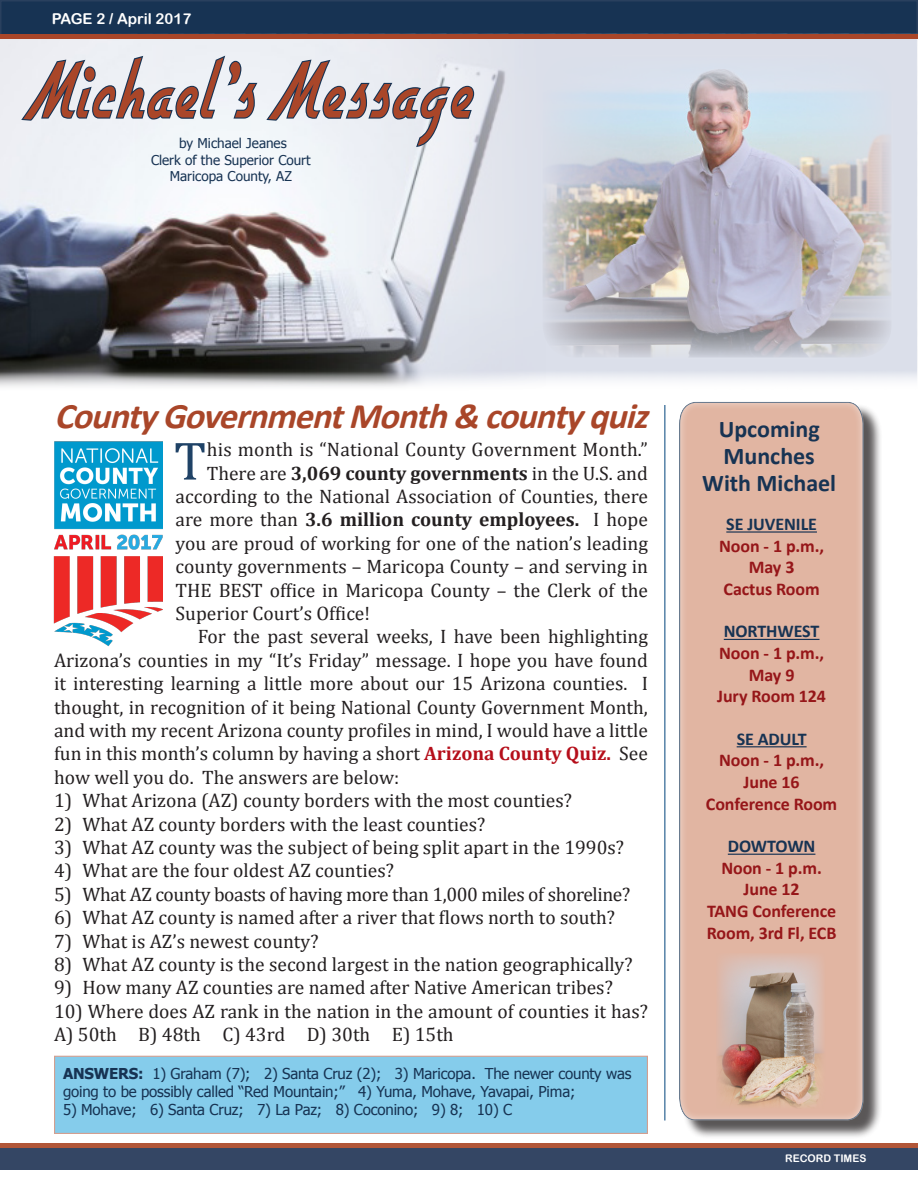
<style>
.page{position:relative;width:918px;height:1188px;background:#fff}
.page>*{position:absolute;margin:0;border:0;box-sizing:border-box;transform-origin:0 0}
.t1{font:95.1px "Gallante";letter-spacing:.03em;color:#a94629;scale:.74 1}
.t2{font:54.6px "Cambria";color:#1f4266}
.t3{font:italic 700 36px "Calibri";color:#a94629}
.t4{font:700 24px/27px "Calibri";color:#173353}
.t5{font:19.5px/23.4px "Cambria";color:#231f20;text-align:justify}
.t6{font:700 19.5px "Cambria";color:#231f20}
.t7{font:19.5px "Cambria";letter-spacing:-.02em;color:#231f20}
.t8{font:700 18px/21.6px "Calibri";letter-spacing:-.005em;color:#961619}
.t9{font:700 18px "Calibri";letter-spacing:-.005em;color:#173353}
.t10{font:15px/18px "Tahoma";letter-spacing:-.01em;color:#173353}
.t11{font:15px "Arial Rounded MT Bold";color:#fff}
.t12{font:13.5px "Tahoma";color:#173353}
.t13{font:10.5px "Arial Rounded MT Bold";color:#fff}
.s1{font-weight:400}
.s2{font-weight:700;color:#b50e1a}
.s3{font-weight:700}
</style>
<div class="page">
<div style="left:1px;top:1px;width:916px;height:34px;background:#173353"></div>
<div style="left:0;top:0;width:918px;height:36px;border:2px solid #29405e"></div>
<hr style="left:665px;top:405px;width:1px;height:715px;background:#00447b">
<div style="left:682px;top:404px;width:200px;height:735px;background:#231f20;opacity:.75"></div>
<div style="left:668px;top:399px;width:198px;height:723px;background:#fff;opacity:.75"></div>
<svg style="left:546px;top:39px;width:372px;height:341px;background:#dde1eb"></svg>
<img style="left:546px;top:55px;width:347px;height:304px">
<div style="left:540px;top:54px;width:354px;height:306px;border:2px solid #fff;border-radius:34px"></div>
<img style="left:0;top:39px;width:546px;height:348px">
<svg style="left:19px;top:54px;width:456px;height:94px"></svg>
<div style="left:0;top:34px;width:918px;height:5px;background:#a94629"></div>
<hr style="left:726px;top:531px;width:91px;height:2px;background:#173353">
<hr style="left:724px;top:639px;width:95px;height:1px;background:#173353">
<hr style="left:737px;top:746px;width:70px;height:1px;background:#173353">
<hr style="left:728px;top:854px;width:87px;height:1px;background:#173353">
<div style="left:0;top:1147px;width:918px;height:23px;background:#344664"></div>
<hr style="left:0;top:1143px;width:918px;height:4px;background:#b15638">
<img style="left:717px;top:953px;width:108px;height:155px">
<div style="left:54px;top:1056px;width:594px;height:78px;background:#85cceb"></div>
<img style="left:917px;top:39px;width:1px;height:217px">
<hr style="left:917px;top:0;width:1px;height:35px;background:#003a6d">
<img style="left:53px;top:441px;width:109px;height:205px">
<p class="t11" style="left:52px;top:10px;width:141px">PAGE 2 / April 2017</p>
<p class="t1" style="left:26px;top:45px;width:599px">Michael’s Message</p>
<p class="t12" style="left:179px;top:134px;width:109px">by Michael Jeanes</p>
<p class="t12" style="left:151px;top:151px;width:161px">Clerk of the Superior Court</p>
<p class="t12" style="left:170px;top:167px;width:124px">Maricopa County, AZ</p>
<p class="t3" style="left:54px;top:393px;width:606px">CountyGovernmentMonth&amp; countyquiz</p>
<p class="t2" style="left:174px;top:429px;width:34px">T</p>
<p class="t5" style="left:207px;top:438px;width:443px">his month is “National County Government Month.”</p>
<p class="t6" style="left:207px;top:459px;width:443px"><span class="s1">There are</span> 3,069 county governments <span class="s1">in the U.S. and</span></p>
<p class="t5" style="left:176px;top:485px;width:474px">according to the National Association of Counties, there</p>
<p class="t6" style="left:176px;top:506px;width:474px"><span class="s1">are more than</span> 3.6 million county employees. <span class="s1">I hope</span></p>
<p class="t5" style="left:176px;top:531px;width:474px">you are proud of working for one of the nation’s leading</p>
<p class="t5" style="left:176px;top:555px;width:474px">county governments – Maricopa County – and serving in</p>
<p class="t5" style="left:176px;top:578px;width:474px">THE BEST office in Maricopa County – the Clerk of the</p>
<p class="t5" style="left:176px;top:602px;width:196px">Superior Court’s Office!</p>
<p class="t5" style="left:54px;top:625px;width:596px;text-indent:144px">For the past several weeks, I have been highlighting Arizona’s counties in my “It’s Friday” message. I hope you have found it interesting learning a little more about our 15 Arizona counties. I thought, in recognition of it being National County Government Month, and with my recent Arizona county profiles in mind, I would have a little fun in this month’s column by having a short <span class="s2">Arizona County Quiz.</span> See how well you do. The answers are below:</p>
<p class="t5" style="left:54px;top:789px;width:520px">1) What Arizona (AZ) county borders with the most counties?</p>
<p class="t5" style="left:54px;top:812px;width:433px">2) What AZ county borders with the least counties?</p>
<p class="t5" style="left:54px;top:836px;width:572px">3) What AZ county was the subject of being split apart in the 1990s?</p>
<p class="t5" style="left:54px;top:859px;width:341px">4) What are the four oldest AZ counties?</p>
<p class="t7" style="left:54px;top:883px;width:578px">5) What AZ county boasts of having more than 1,000 miles of shoreline?</p>
<p class="t5" style="left:54px;top:906px;width:563px">6) What AZ county is named after a river that flows north to south?</p>
<p class="t5" style="left:54px;top:929px;width:266px">7) What is AZ’s newest county?</p>
<p class="t5" style="left:54px;top:953px;width:580px">8) What AZ county is the second largest in the nation geographically?</p>
<p class="t5" style="left:54px;top:976px;width:560px">9) How many AZ counties are named after Native American tribes?</p>
<p class="t5" style="left:54px;top:999px;width:595px">10) Where does AZ rank in the nation in the amount of counties it has?<br>A) 50th B) 48th C) 43rd D) 30th E) 15th</p>
<p class="t10" style="left:63px;top:1064px;width:570px"><span class="s3">ANSWERS:</span> 1) Graham (7); 2) Santa Cruz (2); 3) Maricopa. The newer county was going to be possibly called “Red Mountain;” 4) Yuma, Mohave, Yavapai, Pima;</p>
<p class="t10" style="left:63px;top:1100px;width:451px">5) Mohave; 6) Santa Cruz; 7) La Paz; 8) Coconino; 9) 8; 10) C</p>
<p class="t4" style="left:719px;top:416px;width:103px">Upcoming<br>Munches</p>
<p class="t4" style="left:702px;top:470px;width:135px">With Michael</p>
<p class="t9" style="left:726px;top:513px;width:92px">SE JUVENILE</p>
<p class="t8" style="left:719px;top:535px;width:107px">Noon - 1 p.m.,</p>
<p class="t8" style="left:749px;top:556px;width:47px">May 3</p>
<p class="t8" style="left:724px;top:578px;width:98px">Cactus Room</p>
<p class="t9" style="left:724px;top:620px;width:97px">NORTHWEST</p>
<p class="t8" style="left:719px;top:642px;width:107px">Noon - 1 p.m.,</p>
<p class="t8" style="left:749px;top:664px;width:47px">May 9</p>
<p class="t8" style="left:717px;top:685px;width:110px">Jury Room 124</p>
<p class="t9" style="left:737px;top:727px;width:71px">SE ADULT</p>
<p class="t8" style="left:719px;top:750px;width:107px">Noon - 1 p.m.,</p>
<p class="t8" style="left:744px;top:771px;width:58px">June 16</p>
<p class="t8" style="left:706px;top:793px;width:133px">Conference Room</p>
<p class="t9" style="left:728px;top:835px;width:89px">DOWTOWN</p>
<p class="t8" style="left:721px;top:857px;width:102px">Noon - 1 p.m.</p>
<p class="t8" style="left:744px;top:879px;width:58px">June 12</p>
<p class="t8" style="left:707px;top:900px;width:131px">TANG Conference<br>Room, 3rd Fl, ECB</p>
<p class="t13" style="left:785px;top:1153px;width:83px">RECORD TIMES</p>
</div>
